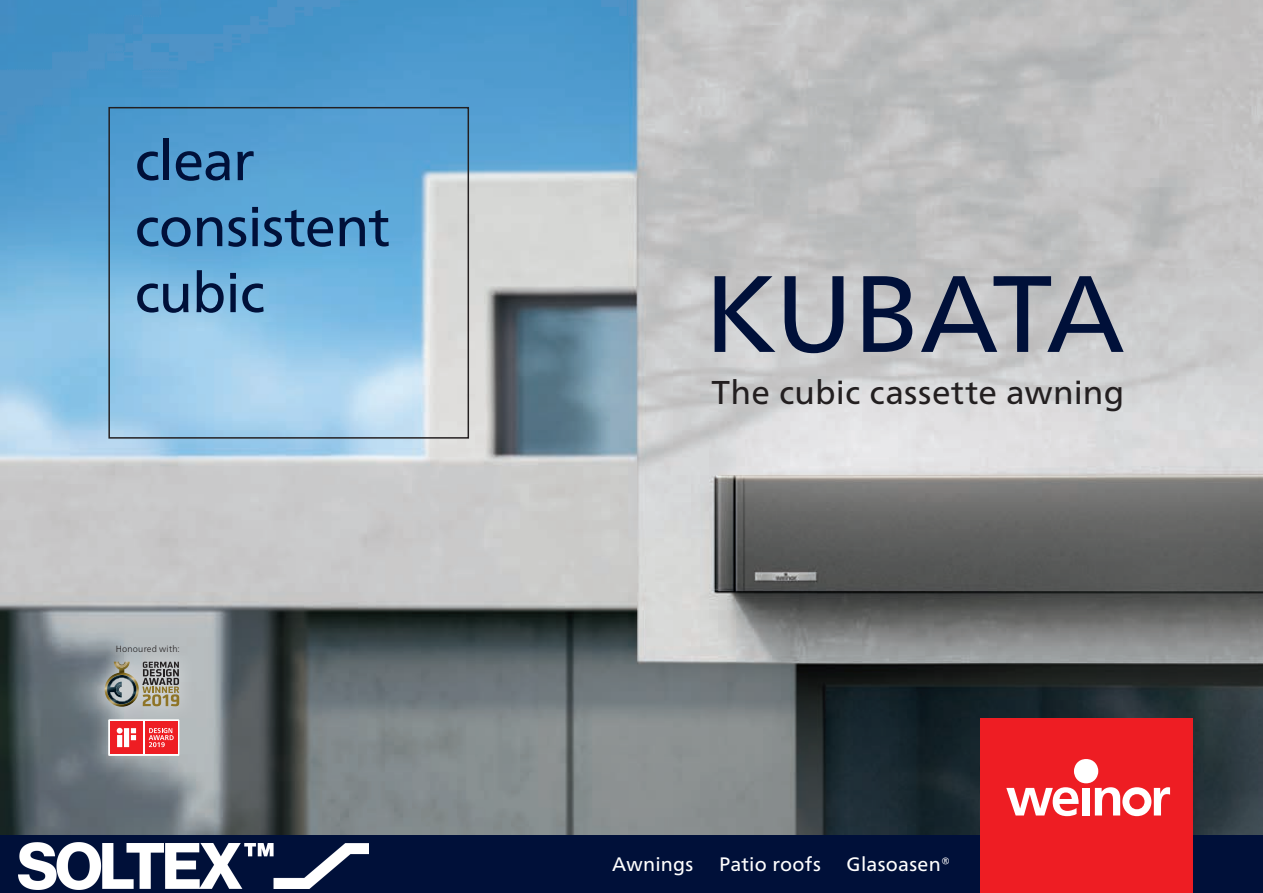
<style>
.page{position:relative;width:1263px;height:893px;background:#fff}
.page>*{position:absolute;margin:0;border:0;box-sizing:border-box;transform-origin:0 0}
.t1{font:108.45px "Frutiger Neue LTW1 G";letter-spacing:-.02em;color:#001039}
.t2{font:55.5px/66px "Frutiger Neue LTW1 G";letter-spacing:-.015em;color:#001039}
.t3{font:33px "Frutiger Neue LTW1 G";letter-spacing:.01em;color:#231f20}
.t4{font:19.5px "Frutiger Neue LTW1 G";letter-spacing:.015em;color:#fff}
._05_BU_Copy_Rlight_8{font:300 9px "Frutiger Neue LTW1 G";letter-spacing:.025em;color:#231f20}
</style>
<div class="page">
<img style="left:0;top:0;width:1263px;height:836px">
<div style="left:108px;top:107px;width:361px;height:332px;border:1px solid #231f20"></div>
<div style="left:87px;top:644px;width:110px;height:80px;background:#fff;opacity:.73"></div>
<img style="left:105px;top:662px;width:34px;height:45px">
<img style="left:107px;top:675px;width:29px;height:29px">
<svg style="left:116px;top:662px;width:11px;height:5px"></svg>
<img style="left:110px;top:677px;width:24px;height:25px">
<svg style="left:142px;top:662px;width:37px;height:44px;background:#918c7c"></svg>
<div style="left:108px;top:719px;width:71px;height:37px;background:#fff"></div>
<div style="left:110px;top:721px;width:33px;height:33px;background:#ee1d23"></div>
<svg style="left:117px;top:728px;width:19px;height:19px"></svg>
<div style="left:145px;top:721px;width:32px;height:33px;background:#ee1d23"></div>
<svg style="left:149px;top:728px;width:25px;height:19px"></svg>
<div style="left:0;top:836px;width:1263px;height:57px;background:#001039"></div>
<div style="left:980px;top:719px;width:213px;height:174px;background:#ee1d23"></div>
<svg style="left:1006px;top:787px;width:72px;height:29px"></svg>
<div style="left:1082px;top:788px;width:8px;height:27px;background:#fff"></div>
<div style="left:1074px;top:759px;width:24px;height:24px;background:#fff;border-radius:50%"></div>
<svg style="left:1095px;top:787px;width:75px;height:29px"></svg>
<img style="left:18px;top:843px;width:351px;height:47px">
<p class="t2" style="left:135px;top:128px;width:121px">clear</p>
<p class="t2" style="left:135px;top:194px;width:257px">consistent cubic</p>
<p class="_05_BU_Copy_Rlight_8" style="left:116px;top:644px;width:66px">Honoured with:</p>
<p class="t1" style="left:704px;top:250px;width:422px">KUBATA</p>
<p class="t3" style="left:711px;top:373px;width:414px">The cubic cassette awning</p>
<p class="t4" style="left:612px;top:852px;width:83px">Awnings</p>
<p class="t4" style="left:719px;top:852px;width:103px">Patio roofs</p>
<p class="t4" style="left:847px;top:852px;width:105px">Glasoasen®</p>
</div>
